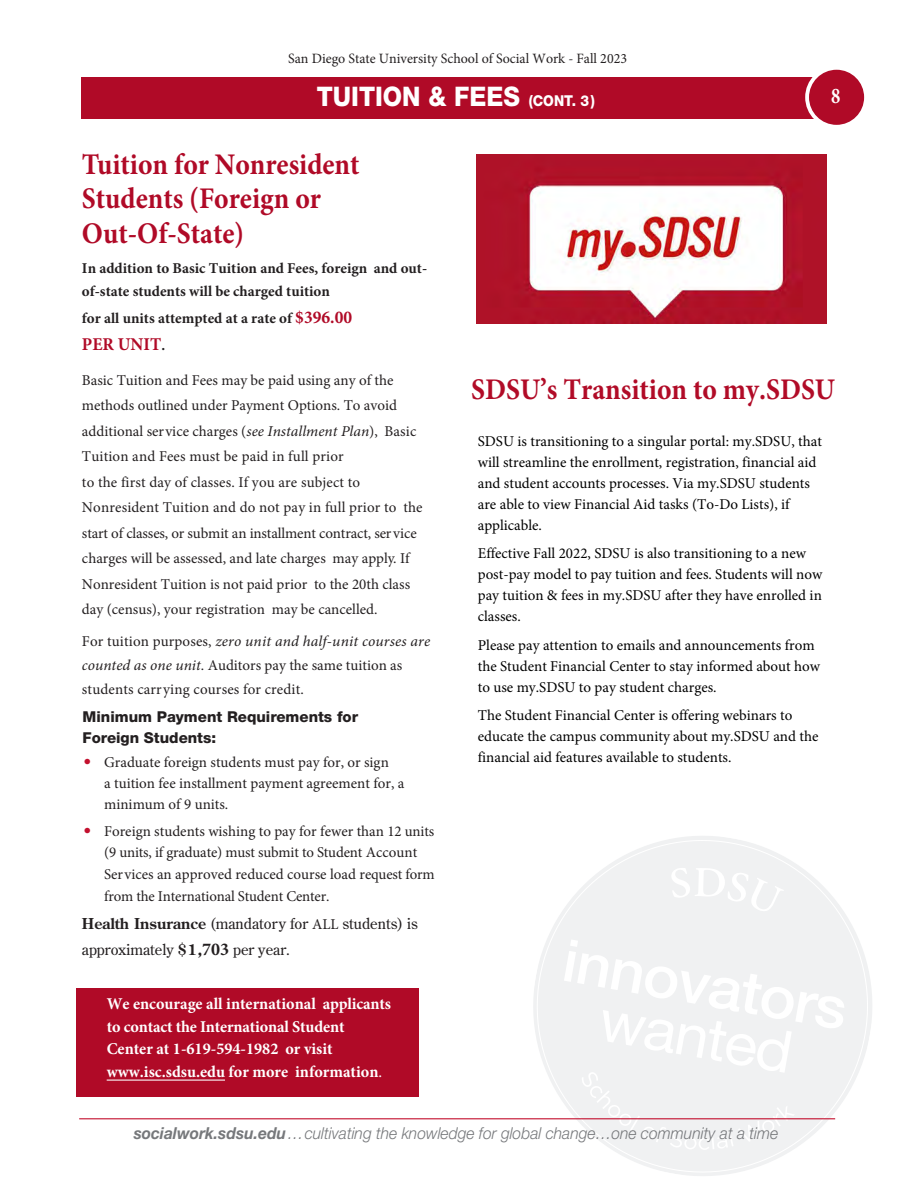
<style>
.page{position:relative;width:918px;height:1188px;background:#fff}
.page>*{position:absolute;margin:0;border:0;box-sizing:border-box;transform-origin:0 0}
.Body{font:700 30px/34.5px "Minion Pro";color:#b00a27;scale:.92 1}
.t1{font:700 30px "Minion Pro";color:#b10b27;scale:.92 1}
.Head_red_lg{font:800 27px "Helvetica Neue LT Std";color:#fff;scale:.92 1}
.t2{font:700 22.5px "Minion Pro";color:#fff;scale:.82 1}
.Body-2{font:700 18px "Minion Pro";color:#b00a27}
.t3{font:700 16.5px/22.5px "Minion Pro";color:#fff}
.t4{font:italic 300 16.5px "Helvetica Neue LT Std";color:#76787b;scale:.95 1}
.Body-3{font:15px/25.5px "Minion Pro";color:#231f20}
.t5{font:15px/21px "Minion Pro";color:#000}
.Body-4{font:700 15px/23px "Minion Pro";color:#231f20}
.t6{font:15px/25.3px "Century Old Style Std";color:#231f20}
.t7{font:800 15px/21px "Helvetica Neue LT Std";color:#231f20}
.t8{font:14.25px "Minion Pro";color:#231f20}
.s1{font-size:15px}
.s2{font-size:18px;color:#b00a27}
.s3{font-size:15px;color:#231f20}
.s4{font-style:italic}
.s5{font-family:"Century Old Style Std";color:#c3102e}
.s6{font-weight:700}
.s7{font-family:"Minion Pro"}
.s8{font-family:"Minion Pro";font-weight:700;font-size:18px}
.s9{font-weight:400}
</style>
<div class="page">
<svg style="left:524px;top:836px;width:348px;height:340px"></svg>
<svg style="left:671px;top:868px;width:113px;height:44px"></svg>
<svg style="left:564px;top:939px;width:281px;height:211px"></svg>
<div style="left:81px;top:77px;width:754px;height:42px;background:#b00a27"></div>
<hr style="left:79px;top:1118px;width:756px;height:1px;background:#c3102e">
<div style="left:807px;top:68px;width:59px;height:59px;background:#b00a27;border-radius:50%"></div>
<div style="left:805px;top:66px;width:63px;height:63px;border:4px solid #fff;border-radius:50%"></div>
<div style="left:76px;top:989px;width:343px;height:108px;background:#b00a27"></div>
<hr style="left:107px;top:1080px;width:118px;height:1px;background:#fff">
<img style="left:477px;top:154px;width:350px;height:169px">
<p class="t8" style="left:288px;top:49px;width:340px">San Diego State University School of Social Work - Fall 2023</p>
<p class="Head_red_lg" style="left:317px;top:80px;width:304px">TUITION &amp; FEES <span class="s1">(CONT. 3)</span></p>
<p class="t2" style="left:831px;top:80px;width:13px">8</p>
<p class="Body" style="left:82px;top:146px;width:303px">Tuition for Nonresident<br>Students (Foreign or<br>Out-Of-State)</p>
<p class="Body-4" style="left:82px;top:256px;width:347px">In addition to Basic Tuition and Fees, foreign and out&shy;of-state students will be charged tuition</p>
<p class="Body-4" style="left:82px;top:306px;width:272px">for all units attempted at a rate of <span class="s2">$396.00</span></p>
<p class="Body-2" style="left:82px;top:332px;width:85px">PER UNIT<span class="s3">.</span></p>
<p class="Body-3" style="left:82px;top:367px;width:342px">Basic Tuition and Fees may be paid using any of the methods outlined under Payment Options. To avoid additional service charges (<span class="s4">see Installment Plan</span>), Basic Tuition and Fees must be paid in full prior<br>to the first day of classes. If you are subject to Nonresident Tuition and do not pay in full prior to the start of classes, or submit an installment contract, service charges will be assessed, and late charges may apply. If Nonresident Tuition is not paid prior to the 20th class day (census), your registration may be cancelled.</p>
<p class="Body-3" style="left:82px;top:629px;width:350px;line-height:24px">For tuition purposes, <span class="s4">zero unit and half-unit courses are counted as one unit</span>. Auditors pay the same tuition as students carrying courses for credit.</p>
<p class="t7" style="left:83px;top:706px;width:277px">Minimum Payment Requirements for<br>Foreign Students:</p>
<p class="Body-3" style="left:104px;top:752px;width:302px;line-height:21px;text-indent:-22px"><span class="s5">•</span> Graduate foreign students must pay for, or sign<br>a tuition fee installment payment agreement for, a minimum of 9 units.</p>
<p class="Body-3" style="left:104px;top:820px;width:332px;line-height:21.6px;text-indent:-22px"><span class="s5">•</span> Foreign students wishing to pay for fewer than 12 units (9 units, if graduate) must submit to Student Account Services an approved reduced course load request form from the International Student Center.</p>
<p class="t6" style="left:82px;top:911px;width:337px"><span class="s6">Health Insurance</span> (mandatory for <span class="s7">ALL</span> students) is approximately <span class="s6">$1,</span><span class="s8">703</span> per year.</p>
<p class="t3" style="left:107px;top:993px;width:286px">We encourage all international applicants to contact the International Student Center at 1-619-594-1982 or visit www.isc.sdsu.edu for more information<span class="s9">.</span></p>
<h1 class="t1" style="left:471px;top:368px;width:397px">SDSU’s Transition to my.SDSU</h1>
<p class="t5" style="left:478px;top:431px;width:346px">SDSU is transitioning to a singular portal: my.SDSU, that will streamline the enrollment, registration, financial aid and student accounts processes. Via my.SDSU students are able to view Financial Aid tasks (To-Do Lists), if applicable.</p>
<p class="t5" style="left:478px;top:543px;width:346px">Effective Fall 2022, SDSU is also transitioning to a new post-pay model to pay tuition and fees. Students will now pay tuition &amp; fees in my.SDSU after they have enrolled in classes.</p>
<p class="t5" style="left:478px;top:635px;width:344px">Please pay attention to emails and announcements from the Student Financial Center to stay informed about how to use my.SDSU to pay student charges.</p>
<p class="t5" style="left:478px;top:705px;width:342px">The Student Financial Center is offering webinars to educate the campus community about my.SDSU and the financial aid features available to students.</p>
<p class="t4" style="left:134px;top:1124px;width:680px"><span class="s6">socialwork.sdsu.edu</span>…cultivating the knowledge for global change…one community at a time</p>
</div>
